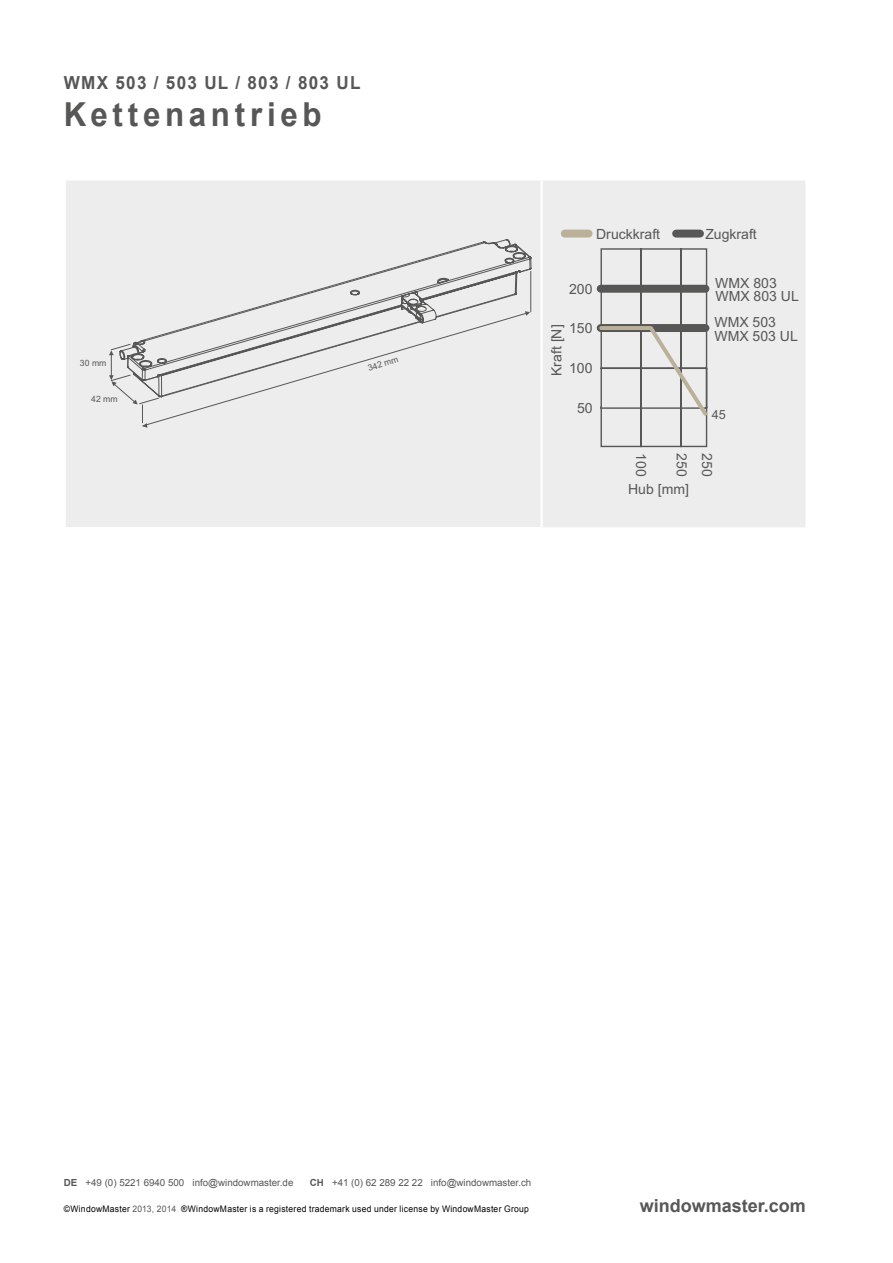
<style>
.page{position:relative;width:893px;height:1263px;background:#fff}
.page>*{position:absolute;margin:0;border:0;box-sizing:border-box;transform-origin:0 0}
.t1{font:700 33px "Arial";letter-spacing:.145em;color:#575756;scale:.95 1}
.t2{font:700 18px "Arial";letter-spacing:.075em;color:#575756;scale:.95 1}
.t3{font:700 18px "Arial";color:#575756}
.t4{font:14.1px "Arial";color:#575756}
.t5{font:12.6px "Arial";color:#575756}
.t6{font:9.75px "Arial";color:#575756}
.t7{font:9px "Arial";letter-spacing:.03em;color:#000;scale:.95 1}
.t8{font:8.7px "Arial";color:#575756}
.s1{font-weight:700}
.s2{color:#575756}
</style>
<div class="page">
<div style="left:66px;top:181px;width:739px;height:346px;background:#ededed"></div>
<hr style="left:540px;top:181px;width:3px;height:346px;background:#fff">
<svg style="left:597px;top:248px;width:114px;height:200px"></svg>
<div style="left:676px;top:230px;width:24px;height:8px;background:#575756"></div>
<div style="left:565px;top:230px;width:24px;height:8px;background:#bbb19a"></div>
<div style="left:120px;top:239px;width:411px;height:32px;background:#ededed"></div>
<svg style="left:485px;top:239px;width:30px;height:7px"></svg>
<svg style="left:109px;top:375px;width:2px;height:11px"></svg>
<svg style="left:111px;top:271px;width:420px;height:152px"></svg>
<svg style="left:111px;top:313px;width:416px;height:113px"></svg>
<h2 class="t2" style="left:64px;top:70px;width:314px">WMX 503 / 503 UL / 803 / 803 UL</h2>
<h1 class="t1" style="left:64px;top:93px;width:273px">Kettenantrieb</h1>
<p class="t8" style="left:80px;top:357px;width:28px">30 mm</p>
<p class="t8" style="left:91px;top:393px;width:28px">42 mm</p>
<p class="t8" style="left:366px;top:363px;width:33px;rotate:-19deg">342 mm</p>
<h3 class="t4" style="left:596px;top:224px;width:65px">Druckkraft</h3>
<h3 class="t4" style="left:705px;top:224px;width:53px">Zugkraft</h3>
<h3 class="t4" style="left:569px;top:280px;width:25px">200</h3>
<h3 class="t4" style="left:569px;top:318px;width:25px">150</h3>
<h3 class="t4" style="left:569px;top:359px;width:25px">100</h3>
<h3 class="t4" style="left:577px;top:399px;width:17px">50</h3>
<h3 class="t4" style="left:547px;top:376px;width:53px;rotate:-90deg">Kraft [N]</h3>
<h3 class="t4" style="left:715px;top:274px;width:63px">WMX 803</h3>
<h3 class="t4" style="left:714px;top:313px;width:63px">WMX 503</h3>
<h3 class="t4" style="left:715px;top:287px;width:85px">WMX 803 UL</h3>
<h3 class="t4" style="left:714px;top:327px;width:85px">WMX 503 UL</h3>
<h3 class="t5" style="left:712px;top:406px;width:16px">45</h3>
<h3 class="t4" style="left:650px;top:453px;width:25px;rotate:90deg">100</h3>
<h3 class="t4" style="left:691px;top:453px;width:25px;rotate:90deg">250</h3>
<h3 class="t4" style="left:628px;top:480px;width:62px">Hub [mm]</h3>
<h3 class="t4" style="left:716px;top:453px;width:25px;rotate:90deg">250</h3>
<p class="t6" style="left:64px;top:1177px;width:231px"><span class="s1">DE</span> +49 (0) 5221 6940 500 info@windowmaster.de</p>
<p class="t6" style="left:310px;top:1177px;width:223px"><span class="s1">CH</span> +41 (0) 62 289 22 22 info@windowmaster.ch</p>
<p class="t7" style="left:64px;top:1203px;width:491px">©WindowMaster <span class="s2">2013, 2014</span> ®WindowMaster is a registered trademark used under license by WindowMaster Group</p>
<h2 class="t3" style="left:640px;top:1193px;width:168px">windowmaster.com</h2>
</div>
